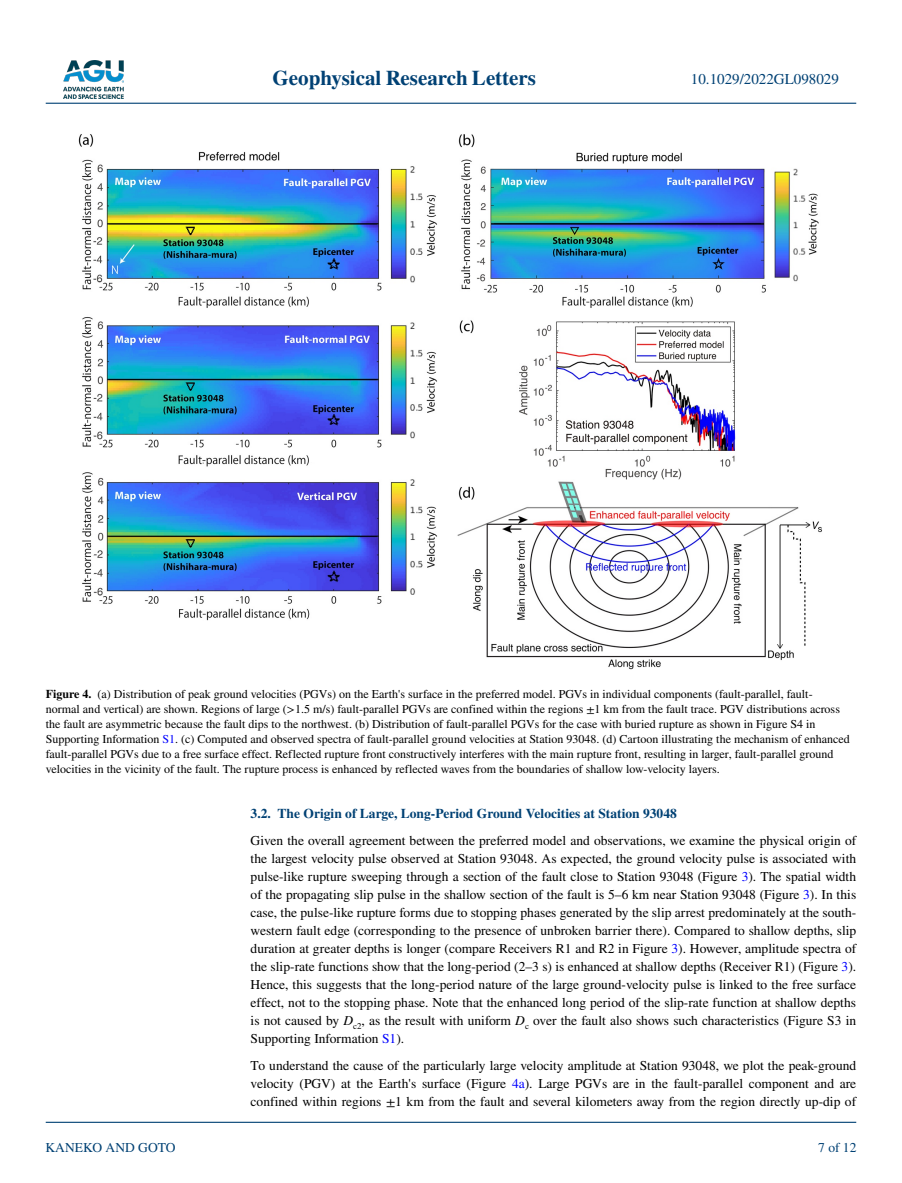
<style>
.page{position:relative;width:902px;height:1183px;background:#fff}
.page>*{position:absolute;margin:0;border:0;box-sizing:border-box;transform-origin:0 0}
.t1{font:700 21px "STIX";color:#004174}
.t2{font:15px "STIX";color:#004174}
.t3{font:13.5px/18px "STIX";color:#000;text-align:justify}
.t4{font:700 13.5px "STIX";color:#004174}
.t5{font:13.5px "STIX";color:#004174}
.t6{font:12px/15px "STIX";color:#000}
.s1{font-weight:700}
.s2{color:#00f}
.s3{font-style:italic}
</style>
<div class="page">
<img style="left:63px;top:60px;width:60px;height:39px">
<hr style="left:46px;top:103px;width:810px;height:1px;background:#004174">
<hr style="left:46px;top:1121px;width:810px;height:1px;background:#004174">
<img style="left:78px;top:134px;width:743px;height:535px">
<h1 class="t1" style="left:272px;top:66px;width:265px">Geophysical Research Letters</h1>
<p class="t2" style="left:691px;top:69px;width:149px">10.1029/2022GL098029</p>
<p class="t6" style="left:46px;top:687px;width:805px"><span class="s1">Figure 4.</span> (a) Distribution of peak ground velocities (PGVs) on the Earth's surface in the preferred model. PGVs in individual components (fault-parallel, fault-<br>normal and vertical) are shown. Regions of large (&gt;1.5 m/s) fault-parallel PGVs are confined within the regions ±1 km from the fault trace. PGV distributions across the fault are asymmetric because the fault dips to the northwest. (b) Distribution of fault-parallel PGVs for the case with buried rupture as shown in Figure S4 in Supporting Information <span class="s2">S1</span>. (c) Computed and observed spectra of fault-parallel ground velocities at Station 93048. (d) Cartoon illustrating the mechanism of enhanced fault-parallel PGVs due to a free surface effect. Reflected rupture front constructively interferes with the main rupture front, resulting in larger, fault-parallel ground velocities in the vicinity of the fault. The rupture process is enhanced by reflected waves from the boundaries of shallow low-velocity layers.</p>
<p class="t5" style="left:45px;top:1138px;width:132px">KANEKO AND GOTO</p>
<p class="t4" style="left:250px;top:805px;width:427px">3.2. The Origin of Large, Long-Period Ground Velocities at Station 93048</p>
<p class="t3" style="left:250px;top:832px;width:607px">Given the overall agreement between the preferred model and observations, we examine the physical origin of the largest velocity pulse observed at Station 93048. As expected, the ground velocity pulse is associated with pulse-like rupture sweeping through a section of the fault close to Station 93048 (Figure <span class="s2">3</span>). The spatial width of the propagating slip pulse in the shallow section of the fault is 5–6 km near Station 93048 (Figure <span class="s2">3</span>). In this case, the pulse-like rupture forms due to stopping phases generated by the slip arrest predominately at the south&shy;western fault edge (corresponding to the presence of unbroken barrier there). Compared to shallow depths, slip duration at greater depths is longer (compare Receivers R1 and R2 in Figure <span class="s2">3</span>). However, amplitude spectra of the slip-rate functions show that the long-period (2–3 s) is enhanced at shallow depths (Receiver R1) (Figure <span class="s2">3</span>).<br>Hence, this suggests that the long-period nature of the large ground-velocity pulse is linked to the free surface effect, not to the stopping phase. Note that the enhanced long period of the slip-rate function at shallow depths is not caused by <span class="s3">D</span><sub>c2</sub>, as the result with uniform <span class="s3">D</span><sub>c</sub> over the fault also shows such characteristics (Figure S3 in Supporting Information <span class="s2">S1</span>).</p>
<p class="t3" style="left:250px;top:1057px;width:607px">To understand the cause of the particularly large velocity amplitude at Station 93048, we plot the peak-ground velocity (PGV) at the Earth's surface (Figure <span class="s2">4a</span>). Large PGVs are in the fault-parallel component and are confined within regions ±1 km from the fault and several kilometers away from the region directly up-dip of</p>
<p class="t5" style="left:818px;top:1138px;width:40px">7 of 12</p>
</div>
